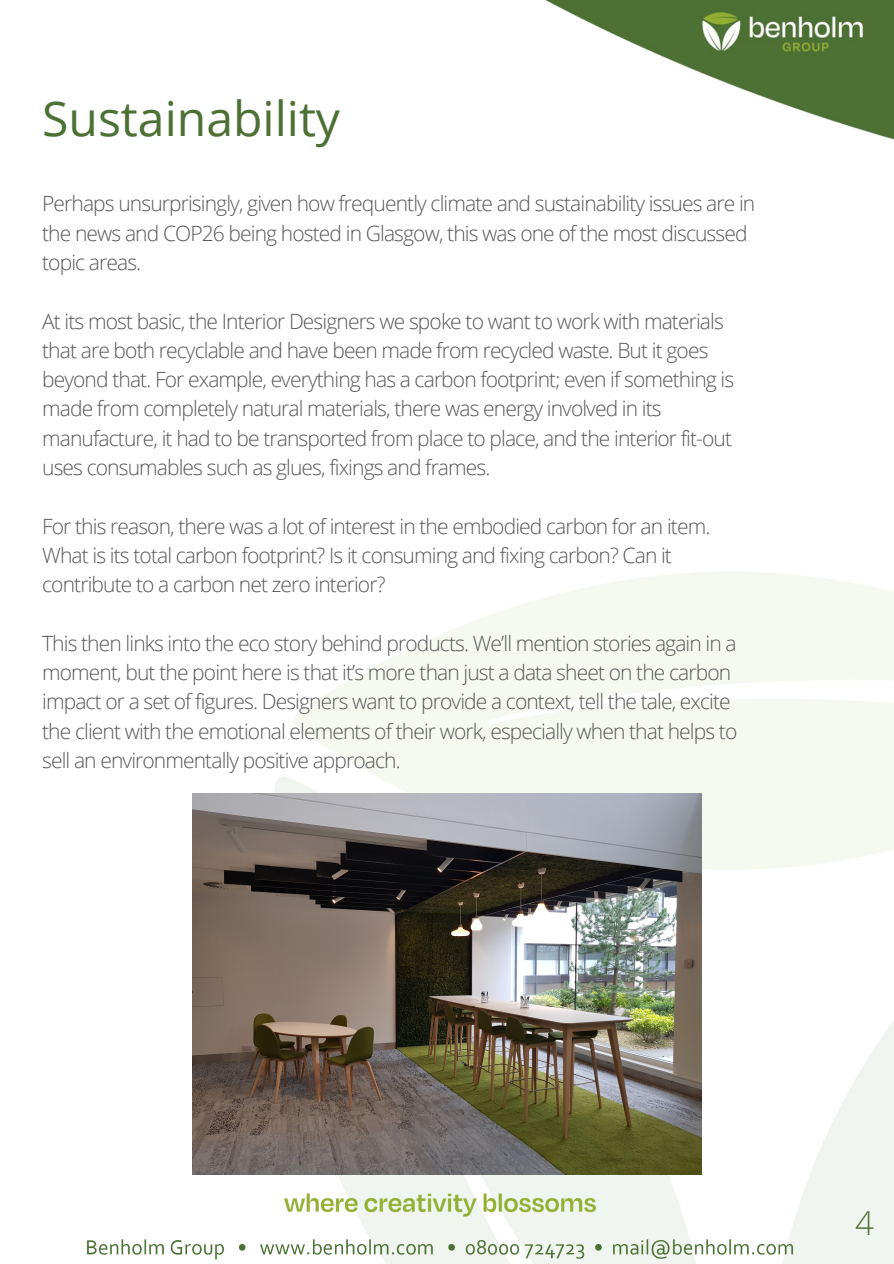
<style>
.page{position:relative;width:894px;height:1264px;background:#fff}
.page>*{position:absolute;margin:0;border:0;box-sizing:border-box;transform-origin:0 0}
.t1{font:48px "Open Sans";color:#4d7035}
.t2{font:300 33px "Open Sans";color:#4d7035}
.t3{font:300 21px/29.2px "Open Sans";letter-spacing:-.04em;color:#575757}
</style>
<div class="page">
<img style="left:86px;top:0;width:807px;height:1263px">
<img style="left:193px;top:793px;width:508px;height:381px">
<p class="t1" style="left:42px;top:85px;width:299px">Sustainability</p>
<p class="t3" style="left:42px;top:189px;width:714px">Perhaps unsurprisingly, given how frequently climate and sustainability issues are in the news and COP26 being hosted in Glasgow, this was one of the most discussed topic areas.</p>
<p class="t3" style="left:42px;top:306px;width:693px">At its most basic, the Interior Designers we spoke to want to work with materials that are both recyclable and have been made from recycled waste. But it goes beyond that. For example, everything has a carbon footprint; even if something is made from completely natural materials, there was energy involved in its manufacture, it had to be transported from place to place, and the interior fit-out uses consumables such as glues, fixings and frames.</p>
<p class="t3" style="left:42px;top:511px;width:669px">For this reason, there was a lot of interest in the embodied carbon for an item.<br>What is its total carbon footprint? Is it consuming and fixing carbon? Can it contribute to a carbon net zero interior?</p>
<p class="t3" style="left:42px;top:628px;width:696px">This then links into the eco story behind products. We’ll mention stories again in a moment, but the point here is that it’s more than just a data sheet on the carbon impact or a set of figures. Designers want to provide a context, tell the tale, excite the client with the emotional elements of their work, especially when that helps to sell an environmentally positive approach.</p>
<p class="t2" style="left:854px;top:1199px;width:20px">4</p>
</div>
